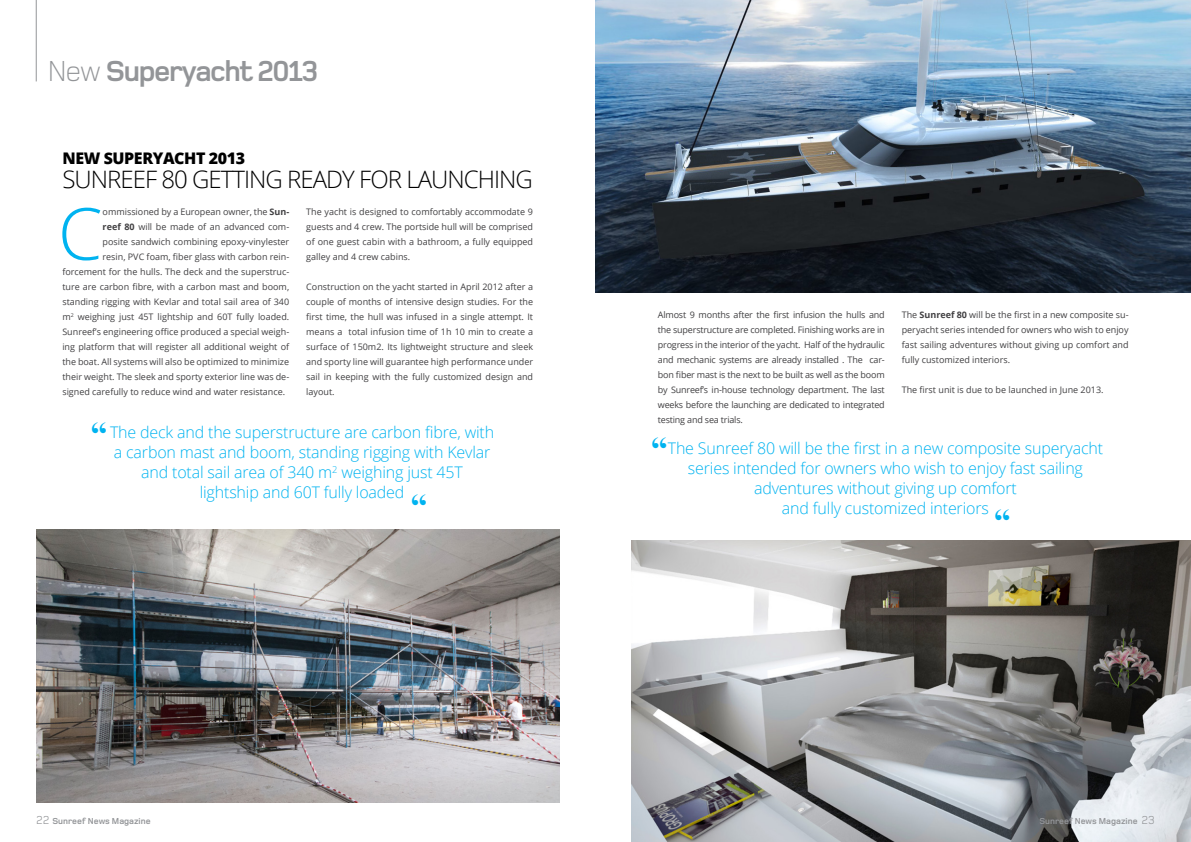
<style>
.page{position:relative;width:1191px;height:842px;background:#fff}
.page>*{position:absolute;margin:0;border:0;box-sizing:border-box;transform-origin:0 0}
.t1{font:300 72px "Open Sans";color:#00b3f0}
.t2{font:700 33px "Times New Roman";color:#00b3f0}
.t3{font:700 30px "Foundry Monoline";letter-spacing:-.05em;color:#939598}
.t4{font:300 24px "Open Sans";letter-spacing:-.04em;color:#000}
.t5{font:300 16px/20px "Open Sans";letter-spacing:-.01em;color:#00b3f0;text-align:center}
.t6{font:800 16px "Open Sans";letter-spacing:-.025em;color:#000}
.t7{font:9px/15px "Open Sans";color:#414042;text-align:justify}
.t8{font:700 9px "Foundry Monoline";color:#939598}
.s1{font-weight:300}
.s2{font-weight:700}
.s3{font-weight:400;font-size:12px}
</style>
<div class="page">
<hr style="left:36px;top:0;width:1px;height:81px;background:#939598">
<img style="left:36px;top:530px;width:523px;height:272px">
<img style="left:631px;top:541px;width:560px;height:301px">
<img style="left:595px;top:0;width:596px;height:292px">
<h3 class="t3" style="left:48px;top:56px;width:273px"><span class="s1">New</span> Superyacht 2013</h3>
<h3 class="t6" style="left:62px;top:146px;width:184px">NEW SUPERYACHT 2013</h3>
<h3 class="t4" style="left:62px;top:163px;width:472px">SUNREEF 80 GETTING READY FOR LAUNCHING</h3>
<h1 class="t1" style="left:58px;top:184px;width:46px">C</h1>
<p class="t7" style="left:103px;top:204px;width:188px">ommissioned by a European owner, the <span class="s2">Sun-</span></p>
<p class="t7" style="left:306px;top:204px;width:228px">The yacht is designed to comfortably accommodate 9 guests and 4 crew. The portside hull will be comprised of one guest cabin with a bathroom, a fully equipped galley and 4 crew cabins.</p>
<p class="t7" style="left:306px;top:279px;width:228px">Construction on the yacht started in April 2012 after a couple of months of intensive design studies. For the first time, the hull was infused in a single attempt. It means a total infusion time of 1h 10 min to create a surface of 150m2. Its lightweight structure and sleek and sporty line will guarantee high performance under sail in keeping with the fully customized design and layout.</p>
<h3 class="t5" style="left:110px;top:422px;width:386px">The deck and the superstructure are carbon fibre, with a carbon mast and boom, standing rigging with Kevlar and total sail area of 340 m<sup>2</sup> weighing just 45T lightship and 60T fully loaded</h3>
<p class="t7" style="left:103px;top:219px;width:188px"><span class="s2">reef 80</span> will be made of an advanced com-</p>
<p class="t7" style="left:103px;top:234px;width:188px">posite sandwich combining epoxy-vinylester</p>
<p class="t7" style="left:103px;top:249px;width:188px">resin, PVC foam, fiber glass with carbon rein-</p>
<p class="t7" style="left:62px;top:264px;width:228px">forcement for the hulls. The deck and the superstruc-</p>
<p class="t7" style="left:62px;top:279px;width:228px">ture are carbon fibre, with a carbon mast and boom,</p>
<p class="t7" style="left:62px;top:294px;width:228px">standing rigging with Kevlar and total sail area of 340</p>
<p class="t7" style="left:62px;top:309px;width:228px">m<sup>2</sup> weighing just 45T lightship and 60T fully loaded.</p>
<p class="t7" style="left:62px;top:324px;width:228px">Sunreef’s engineering office produced a special weigh-</p>
<p class="t7" style="left:62px;top:339px;width:228px">ing platform that will register all additional weight of</p>
<p class="t7" style="left:62px;top:354px;width:228px">the boat. All systems will also be optimized to minimize</p>
<p class="t7" style="left:62px;top:369px;width:228px">their weight. The sleek and sporty exterior line was de-</p>
<p class="t7" style="left:62px;top:384px;width:224px">signed carefully to reduce wind and water resistance.</p>
<h2 class="t2" style="left:91px;top:411px;width:18px">“</h2>
<h2 class="t2" style="left:411px;top:483px;width:18px">“</h2>
<p class="t8" style="left:36px;top:816px;width:116px"><span class="s3">22</span> Sunreef News Magazine</p>
<p class="t7" style="left:658px;top:307px;width:228px">Almost 9 months after the first infusion the hulls and the superstructure are completed. Finishing works are in progress in the interior of the yacht. Half of the hydraulic and mechanic systems are already installed . The car&shy;bon fiber mast is the next to be built as well as the boom by Sunreef’s in-house technology department. The last weeks before the launching are dedicated to integrated testing and sea trials.</p>
<p class="t7" style="left:901px;top:307px;width:228px">The <span class="s2">Sunreef 80</span> will be the first in a new composite su&shy;peryacht series intended for owners who wish to enjoy fast sailing adventures without giving up comfort and fully customized interiors.</p>
<p class="t7" style="left:901px;top:382px;width:203px">The first unit is due to be launched in June 2013.</p>
<h2 class="t2" style="left:651px;top:426px;width:18px">“</h2>
<h3 class="t5" style="left:668px;top:437px;width:437px">The Sunreef 80 will be the first in a new composite superyacht series intended for owners who wish to enjoy fast sailing adventures without giving up comfort<br>and fully customized interiors</h3>
<h2 class="t2" style="left:994px;top:498px;width:18px">“</h2>
<p class="t8" style="left:1039px;top:816px;width:117px">Sunreef News Magazine <span class="s3">23</span></p>
</div>
